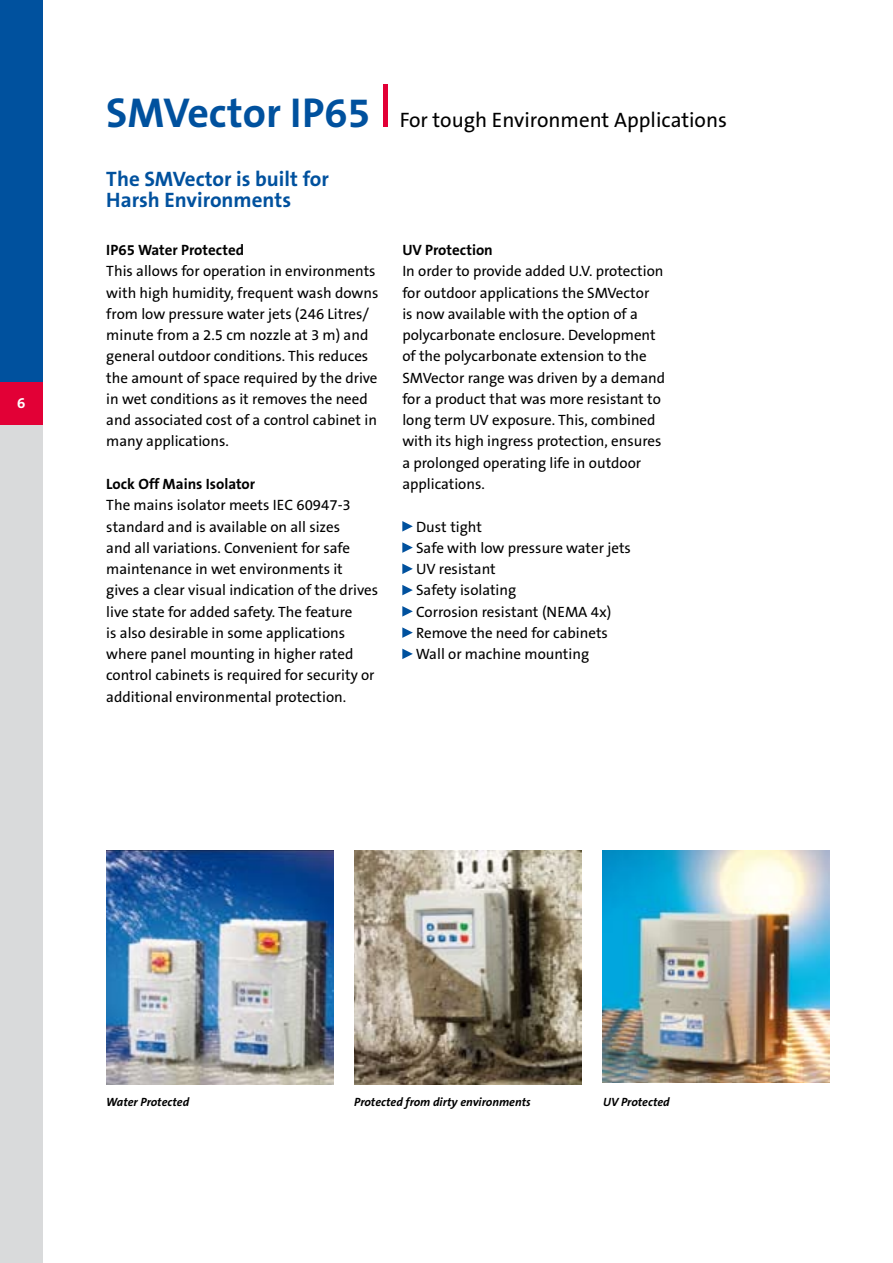
<style>
.page{position:relative;width:893px;height:1263px;background:#fff}
.page>*{position:absolute;margin:0;border:0;box-sizing:border-box;transform-origin:0 0}
.t1{font:21px "The Sans B5 Plain";color:#000}
.t2{font:700 21px/21.3px "The Sans B7";color:#00519e}
.t3{font:15px/21.3px "The Sans B5 Plain";color:#000}
.t4{font:700 15px "The Sans B7";color:#000}
.t5{font:700 15px "The Sans B7";color:#fff}
.t6{font:italic 700 12px "The Sans B7";color:#000}
.s1{font-family:"The Sans B7";font-weight:700;font-size:42px;color:#00519e}
</style>
<div class="page">
<svg style="left:402px;top:521px;width:11px;height:10px"></svg>
<svg style="left:402px;top:542px;width:11px;height:11px"></svg>
<svg style="left:402px;top:564px;width:11px;height:10px"></svg>
<svg style="left:402px;top:585px;width:11px;height:10px"></svg>
<svg style="left:402px;top:606px;width:11px;height:11px"></svg>
<svg style="left:402px;top:627px;width:11px;height:11px"></svg>
<svg style="left:402px;top:649px;width:11px;height:10px"></svg>
<img style="left:354px;top:850px;width:227px;height:234px">
<img style="left:106px;top:850px;width:227px;height:234px">
<img style="left:602px;top:850px;width:227px;height:233px">
<hr style="left:384px;top:85px;width:4px;height:42px;background:#e20036">
<div style="left:0;top:0;width:43px;height:383px;background:#00519e"></div>
<div style="left:0;top:383px;width:43px;height:42px;background:#e20036"></div>
<div style="left:0;top:425px;width:43px;height:838px;background:#d9dadb"></div>
<p class="t5" style="left:17px;top:395px;width:10px">6</p>
<h1 class="t1" style="left:106px;top:109px;width:622px"><span class="s1">SMVector IP65</span> For tough Environment Applications</h1>
<h1 class="t2" style="left:106px;top:169px;width:224px">The SMVector is built for<br>Harsh Environments</h1>
<p class="t4" style="left:106px;top:242px;width:139px">IP65 Water Protected</p>
<p class="t3" style="left:106px;top:261px;width:274px">This allows for operation in environments with high humidity, frequent wash downs from low pressure water jets (246 Litres/ minute from a 2.5 cm nozzle at 3 m) and general outdoor conditions. This reduces the amount of space required by the drive in wet conditions as it removes the need and associated cost of a control cabinet in many applications.</p>
<p class="t4" style="left:106px;top:476px;width:150px">Lock Off Mains Isolator</p>
<p class="t3" style="left:106px;top:495px;width:273px">The mains isolator meets IEC 60947-3 standard and is available on all sizes<br>and all variations. Convenient for safe maintenance in wet environments it gives a clear visual indication of the drives live state for added safety. The feature<br>is also desirable in some applications where panel mounting in higher rated control cabinets is required for security or additional environmental protection.</p>
<p class="t4" style="left:402px;top:242px;width:92px">UV Protection</p>
<p class="t3" style="left:402px;top:261px;width:264px">In order to provide added U.V. protection for outdoor applications the SMVector<br>is now available with the option of a polycarbonate enclosure. Development of the polycarbonate extension to the SMVector range was driven by a demand for a product that was more resistant to long term UV exposure. This, combined with its high ingress protection, ensures a prolonged operating life in outdoor applications.</p>
<p class="t3" style="left:416px;top:516px;width:217px">Dust tight<br>Safe with low pressure water jets<br>UV resistant<br>Safety isolating<br>Corrosion resistant (NEMA 4x)<br>Remove the need for cabinets<br>Wall or machine mounting</p>
<p class="t6" style="left:106px;top:1095px;width:84px">Water Protected</p>
<p class="t6" style="left:354px;top:1095px;width:178px">Protected from dirty environments</p>
<p class="t6" style="left:603px;top:1095px;width:68px">UV Protected</p>
</div>
